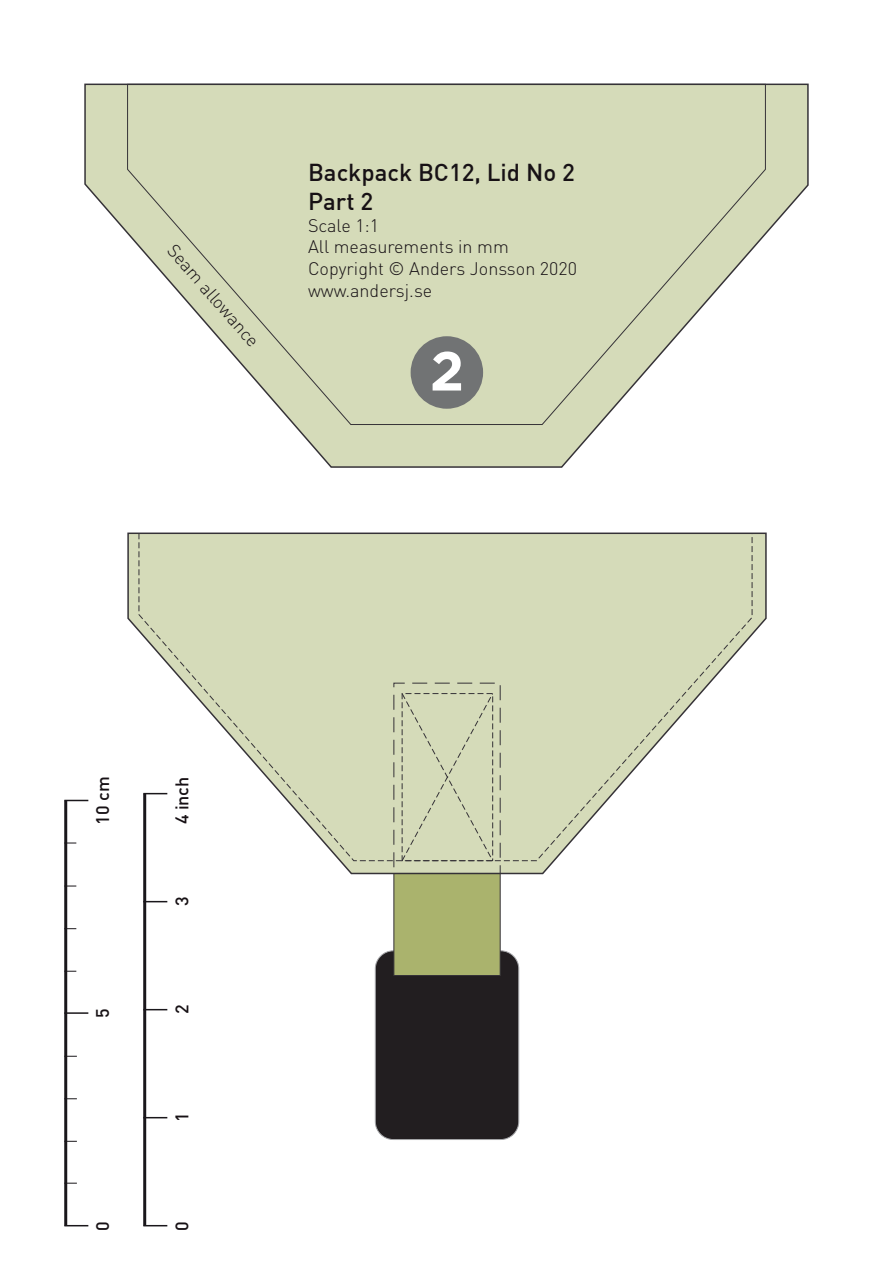
<style>
.page{position:relative;width:893px;height:1263px;background:#fff}
.page>*{position:absolute;margin:0;border:0;box-sizing:border-box;transform-origin:0 0}
.t1{font:700 55.05px "Gotham HTF";color:#fff}
.t2{font:500 24px/28.8px "DIN";color:#171115}
.t3{font:300 18px/21.6px "DIN";color:#171115}
.t4{font:500 18px "DIN";color:#171115}
</style>
<div class="page">
<div style="left:375px;top:951px;width:144px;height:188px;background:#221e20;border-radius:18px"></div>
<div style="left:375px;top:950px;width:144px;height:190px;border:1px solid #a4a5a8;border-radius:18px"></div>
<div style="left:393px;top:862px;width:108px;height:114px;background:#aab36d;border:1px solid #353237"></div>
<svg style="left:84px;top:83px;width:725px;height:385px"></svg>
<svg style="left:127px;top:84px;width:639px;height:341px;background:#d9dec1"></svg>
<svg style="left:127px;top:532px;width:640px;height:343px"></svg>
<div style="left:411px;top:336px;width:72px;height:73px;background:#717374;border-radius:50%"></div>
<hr style="left:64px;top:800px;width:3px;height:426px;background:#1a171b">
<svg style="left:64px;top:1225px;width:24px;height:1px"></svg>
<svg style="left:64px;top:800px;width:24px;height:1px"></svg>
<hr style="left:64px;top:1012px;width:24px;height:2px;background:#1a171b">
<hr style="left:143px;top:794px;width:3px;height:432px;background:#1a171b">
<svg style="left:143px;top:1225px;width:24px;height:1px"></svg>
<svg style="left:143px;top:1117px;width:24px;height:1px"></svg>
<svg style="left:143px;top:1009px;width:24px;height:1px"></svg>
<svg style="left:143px;top:901px;width:24px;height:1px"></svg>
<svg style="left:138px;top:532px;width:615px;height:329px"></svg>
<p class="t3" style="left:179px;top:240px;width:130px;rotate:49deg">Seam allowance</p>
<h2 class="t2" style="left:308px;top:158px;width:268px">Backpack BC12, Lid No 2<br>Part 2</h2>
<p class="t3" style="left:308px;top:214px;width:270px">Scale 1:1<br>All measurements in mm<br>Copyright © Anders Jonsson 2020 www.andersj.se</p>
<h1 class="t1" style="left:430px;top:339px;width:36px">2</h1>
<p class="t4" style="left:91px;top:824px;width:50px;rotate:-90deg">10 cm</p>
<p class="t4" style="left:91px;top:1018px;width:11px;rotate:-90deg">5</p>
<p class="t4" style="left:170px;top:824px;width:49px;rotate:-90deg">4 inch</p>
<p class="t4" style="left:170px;top:906px;width:11px;rotate:-90deg">3</p>
<p class="t4" style="left:170px;top:1014px;width:11px;rotate:-90deg">2</p>
<p class="t4" style="left:170px;top:1122px;width:11px;rotate:-90deg">1</p>
<p class="t4" style="left:91px;top:1230px;width:11px;rotate:-90deg">0</p>
<p class="t4" style="left:170px;top:1230px;width:11px;rotate:-90deg">0</p>
</div>
